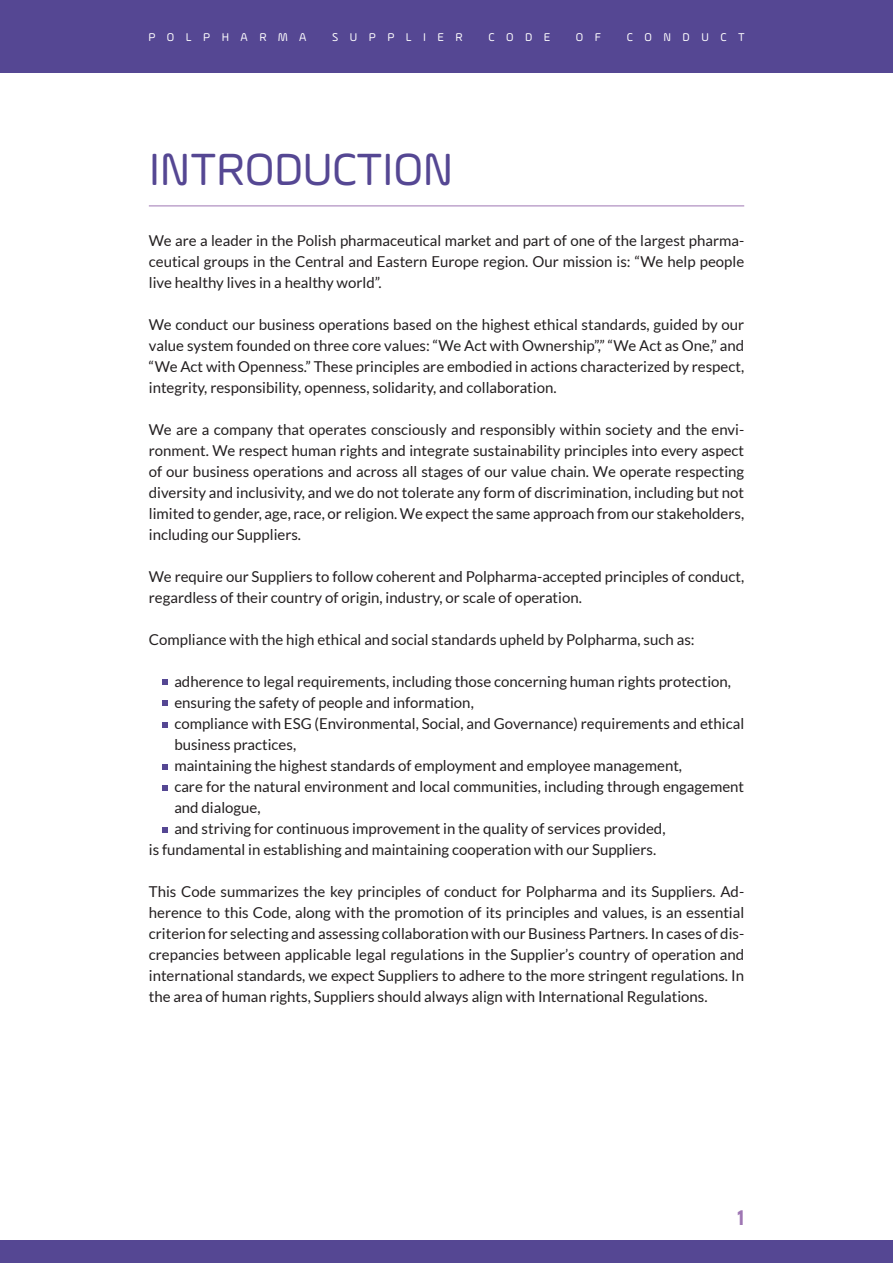
<style>
.page{position:relative;width:893px;height:1263px;background:#fff}
.page>*{position:absolute;margin:0;border:0;box-sizing:border-box;transform-origin:0 0}
.t1{font:48px "Ample Soft";letter-spacing:-.01em;color:#554793}
.t2{font:900 21px "Akrobat";color:#9e76b3}
.t3{font:15px/21px "Lato";color:#231f20;text-align:justify}
.t4{font:12px "Ample Soft";letter-spacing:.96em;color:#fff}
</style>
<div class="page">
<div style="left:0;top:0;width:893px;height:72px;background:#554793"></div>
<div style="left:0;top:1241px;width:893px;height:22px;background:#554793"></div>
<hr style="left:149px;top:206px;width:595px;height:1px;background:#9e76b3">
<svg style="left:162px;top:679px;width:6px;height:6px"></svg>
<svg style="left:162px;top:701px;width:6px;height:5px"></svg>
<svg style="left:162px;top:722px;width:6px;height:5px"></svg>
<svg style="left:162px;top:786px;width:6px;height:5px"></svg>
<svg style="left:162px;top:765px;width:6px;height:5px"></svg>
<svg style="left:162px;top:827px;width:6px;height:5px"></svg>
<p class="t4" style="left:148px;top:33px;width:160px">POLPHARMA</p>
<p class="t4" style="left:332px;top:33px;width:132px">SUPPLIER</p>
<p class="t4" style="left:488px;top:33px;width:63px">CODE</p>
<p class="t4" style="left:576px;top:33px;width:27px">O F</p>
<p class="t4" style="left:627px;top:33px;width:119px">CONDUCT</p>
<h1 class="t1" style="left:149px;top:153px;width:306px">INTRODUCTION</h1>
<p class="t3" style="left:149px;top:230px;width:597px">We are a leader in the Polish pharmaceutical market and part of one of the largest pharma&shy;ceutical groups in the Central and Eastern Europe region. Our mission is: “We help people live healthy lives in a healthy world”.</p>
<p class="t3" style="left:149px;top:314px;width:597px">We conduct our business operations based on the highest ethical standards, guided by our value system founded on three core values: “We Act with Ownership”,” “We Act as One,” and “We Act with Openness.” These principles are embodied in actions characterized by respect, integrity, responsibility, openness, solidarity, and collaboration.</p>
<p class="t3" style="left:149px;top:419px;width:597px">We are a company that operates consciously and responsibly within society and the envi&shy;ronment. We respect human rights and integrate sustainability principles into every aspect of our business operations and across all stages of our value chain. We operate respecting diversity and inclusivity, and we do not tolerate any form of discrimination, including but not limited to gender, age, race, or religion. We expect the same approach from our stakeholders, including our Suppliers.</p>
<p class="t3" style="left:149px;top:566px;width:597px">We require our Suppliers to follow coherent and Polpharma-accepted principles of conduct, regardless of their country of origin, industry, or scale of operation.</p>
<p class="t3" style="left:149px;top:629px;width:547px">Compliance with the high ethical and social standards upheld by Polpharma, such as:</p>
<p class="t3" style="left:174px;top:671px;width:558px">adherence to legal requirements, including those concerning human rights protection,</p>
<p class="t3" style="left:174px;top:692px;width:301px">ensuring the safety of people and information,</p>
<p class="t3" style="left:174px;top:713px;width:571px">compliance with ESG (Environmental, Social, and Governance) requirements and ethical</p>
<p class="t3" style="left:174px;top:734px;width:123px">business practices,</p>
<p class="t3" style="left:174px;top:755px;width:509px">maintaining the highest standards of employment and employee management,</p>
<p class="t3" style="left:174px;top:776px;width:571px">care for the natural environment and local communities, including through engagement</p>
<p class="t3" style="left:174px;top:797px;width:88px">and dialogue,</p>
<p class="t3" style="left:174px;top:818px;width:493px">and striving for continuous improvement in the quality of services provided,</p>
<p class="t3" style="left:149px;top:839px;width:509px">is fundamental in establishing and maintaining cooperation with our Suppliers.</p>
<p class="t3" style="left:149px;top:881px;width:597px">This Code summarizes the key principles of conduct for Polpharma and its Suppliers. Ad&shy;herence to this Code, along with the promotion of its principles and values, is an essential criterion for selecting and assessing collaboration with our Business Partners. In cases of dis&shy;crepancies between applicable legal regulations in the Supplier’s country of operation and international standards, we expect Suppliers to adhere to the more stringent regulations. In the area of human rights, Suppliers should always align with International Regulations.</p>
<h2 class="t2" style="left:737px;top:1208px;width:8px">1</h2>
</div>
